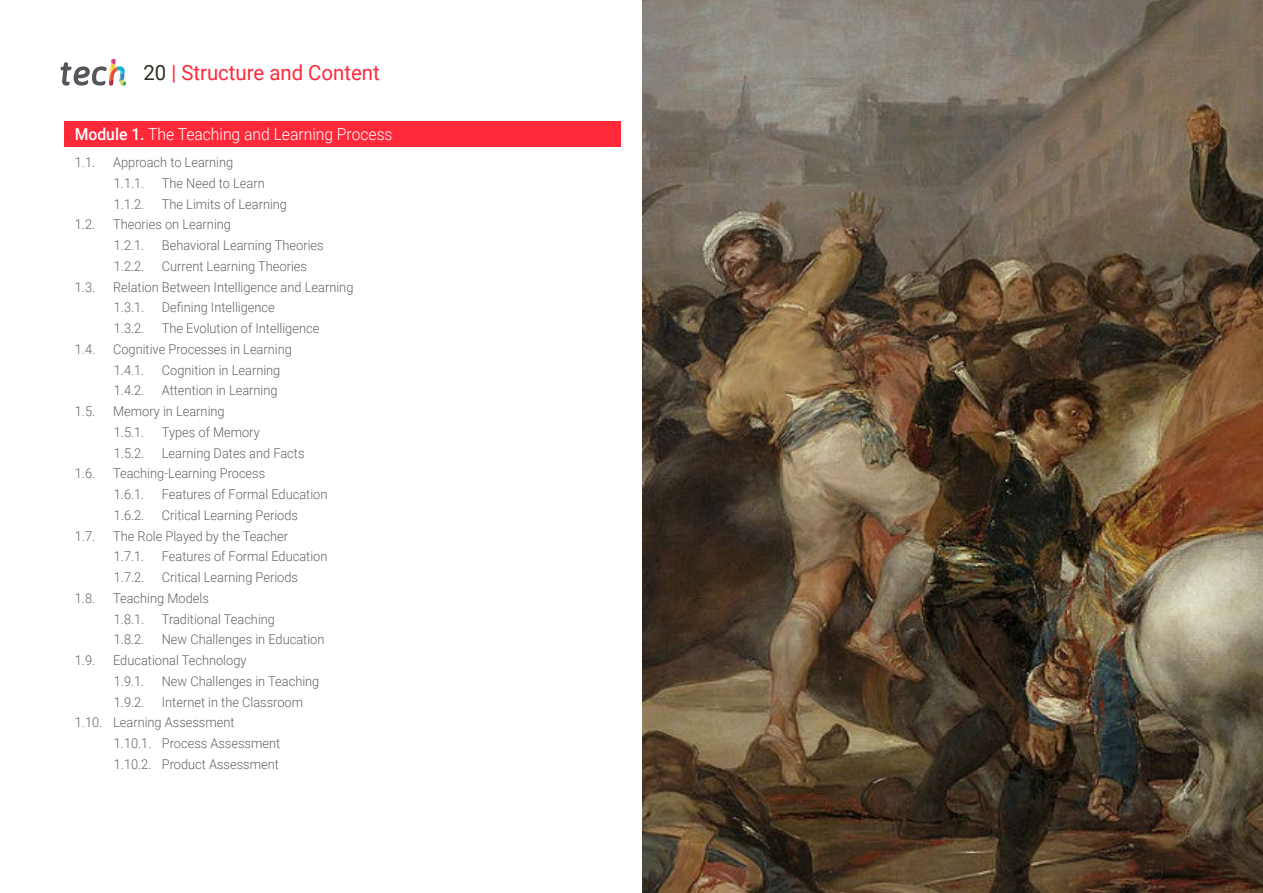
<style>
.page{position:relative;width:1263px;height:893px;background:#fff}
.page>*{position:absolute;margin:0;border:0;box-sizing:border-box;transform-origin:0 0}
.t1{font:21px "Roboto";color:#ff293a}
.t2{font:300 16.5px "Roboto";color:#fff;scale:.95 1}
.t3{font:300 13.5px/20.7px "Roboto";color:#61646a;scale:.95 1}
.s1{color:#312e20}
.s2{font-weight:500}
</style>
<div class="page">
<svg style="left:61px;top:59px;width:65px;height:27px"></svg>
<div style="left:64px;top:121px;width:557px;height:25px;background:#ff293a"></div>
<img style="left:642px;top:0;width:621px;height:893px">
<h1 class="t1" style="left:144px;top:57px;width:238px"><span class="s1">20</span> | Structure and Content</h1>
<p class="t2" style="left:75px;top:123px;width:336px"><span class="s2">Module 1.</span> The Teaching and Learning Process</p>
<p class="t3" style="left:75px;top:151px;width:23px">1.1.</p>
<p class="t3" style="left:113px;top:151px;width:128px">Approach to Learning<br>1.1.1.</p>
<p class="t3" style="left:162px;top:172px;width:110px">The Need to Learn</p>
<p class="t3" style="left:114px;top:193px;width:34px">1.1.2.</p>
<p class="t3" style="left:162px;top:193px;width:133px">The Limits of Learning</p>
<p class="t3" style="left:75px;top:214px;width:23px">1.2.</p>
<p class="t3" style="left:113px;top:214px;width:126px">Theories on Learning<br>1.2.1.</p>
<p class="t3" style="left:162px;top:234px;width:172px">Behavioral Learning Theories</p>
<p class="t3" style="left:114px;top:255px;width:34px">1.2.2.</p>
<p class="t3" style="left:162px;top:255px;width:154px">Current Learning Theories</p>
<p class="t3" style="left:75px;top:276px;width:23px">1.3.</p>
<p class="t3" style="left:113px;top:276px;width:254px">Relation Between Intelligence and Learning<br>1.3.1.</p>
<p class="t3" style="left:162px;top:297px;width:120px">Defining Intelligence</p>
<p class="t3" style="left:114px;top:317px;width:34px">1.3.2.</p>
<p class="t3" style="left:162px;top:317px;width:167px">The Evolution of Intelligence</p>
<p class="t3" style="left:75px;top:338px;width:23px">1.4.</p>
<p class="t3" style="left:113px;top:338px;width:190px">Cognitive Processes in Learning<br>1.4.1.</p>
<p class="t3" style="left:162px;top:359px;width:126px">Cognition in Learning</p>
<p class="t3" style="left:114px;top:380px;width:34px">1.4.2.</p>
<p class="t3" style="left:162px;top:380px;width:123px">Attention in Learning</p>
<p class="t3" style="left:75px;top:400px;width:23px">1.5.</p>
<p class="t3" style="left:113px;top:400px;width:119px">Memory in Learning<br>1.5.1.</p>
<p class="t3" style="left:162px;top:421px;width:105px">Types of Memory</p>
<p class="t3" style="left:114px;top:442px;width:34px">1.5.2.</p>
<p class="t3" style="left:162px;top:442px;width:152px">Learning Dates and Facts</p>
<p class="t3" style="left:75px;top:463px;width:23px">1.6.</p>
<p class="t3" style="left:113px;top:463px;width:162px">Teaching-Learning Process<br>1.6.1.</p>
<p class="t3" style="left:162px;top:483px;width:176px">Features of Formal Education</p>
<p class="t3" style="left:114px;top:504px;width:34px">1.6.2.</p>
<p class="t3" style="left:162px;top:504px;width:145px">Critical Learning Periods</p>
<p class="t3" style="left:75px;top:525px;width:23px">1.7.</p>
<p class="t3" style="left:113px;top:525px;width:186px">The Role Played by the Teacher<br>1.7.1.</p>
<p class="t3" style="left:162px;top:546px;width:176px">Features of Formal Education</p>
<p class="t3" style="left:114px;top:566px;width:34px">1.7.2.</p>
<p class="t3" style="left:162px;top:566px;width:145px">Critical Learning Periods</p>
<p class="t3" style="left:75px;top:587px;width:23px">1.8.</p>
<p class="t3" style="left:113px;top:587px;width:102px">Teaching Models<br>1.8.1.</p>
<p class="t3" style="left:162px;top:608px;width:121px">Traditional Teaching</p>
<p class="t3" style="left:114px;top:629px;width:34px">1.8.2.</p>
<p class="t3" style="left:162px;top:629px;width:173px">New Challenges in Education</p>
<p class="t3" style="left:75px;top:649px;width:23px">1.9.</p>
<p class="t3" style="left:113px;top:649px;width:142px">Educational Technology<br>1.9.1.</p>
<p class="t3" style="left:162px;top:670px;width:167px">New Challenges in Teaching</p>
<p class="t3" style="left:114px;top:691px;width:34px">1.9.2.</p>
<p class="t3" style="left:162px;top:691px;width:150px">Internet in the Classroom</p>
<p class="t3" style="left:75px;top:712px;width:170px">1.10. Learning Assessment</p>
<p class="t3" style="left:114px;top:732px;width:177px">1.10.1. Process Assessment</p>
<p class="t3" style="left:114px;top:753px;width:175px">1.10.2. Product Assessment</p>
</div>
